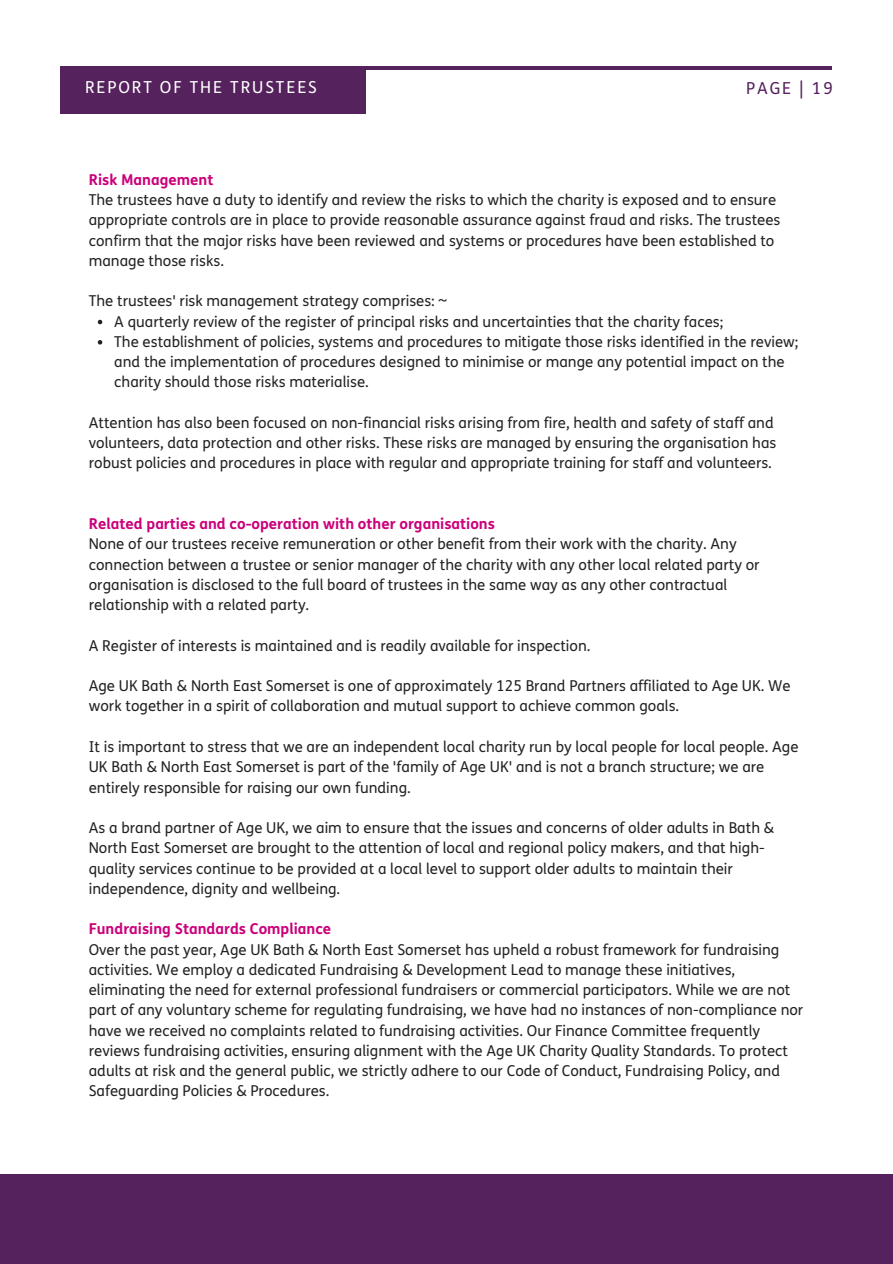
<style>
.page{position:relative;width:893px;height:1264px;background:#fff}
.page>*{position:absolute;margin:0;border:0;box-sizing:border-box;transform-origin:0 0}
.t1{font:16.5px "FS Me";letter-spacing:.12em;color:#fff}
.t2{font:16.5px "FS Me";letter-spacing:.12em;color:#55225d}
.t3{font:15px/20.2px "FS Me";color:#222}
.t4{font:700 15px "FS Me";color:#cb007a}
</style>
<div class="page">
<hr style="left:61px;top:66px;width:770px;height:4px;background:#55225d">
<div style="left:61px;top:66px;width:304px;height:47px;background:#55225d"></div>
<div style="left:0;top:1174px;width:892px;height:89px;background:#55225d"></div>
<svg style="left:98px;top:320px;width:4px;height:4px"></svg>
<svg style="left:98px;top:340px;width:4px;height:4px"></svg>
<p class="t1" style="left:85px;top:78px;width:233px">REPORT OF THE TRUSTEES</p>
<p class="t2" style="left:746px;top:79px;width:88px">PAGE | 19</p>
<p class="t4" style="left:89px;top:171px;width:126px">Risk Management</p>
<p class="t3" style="left:89px;top:190px;width:693px">The trustees have a duty to identify and review the risks to which the charity is exposed and to ensure appropriate controls are in place to provide reasonable assurance against fraud and risks. The trustees confirm that the major risks have been reviewed and systems or procedures have been established to manage those risks.</p>
<p class="t3" style="left:89px;top:291px;width:360px">The trustees' risk management strategy comprises: ~</p>
<p class="t3" style="left:114px;top:311px;width:610px">A quarterly review of the register of principal risks and uncertainties that the charity faces;</p>
<p class="t3" style="left:114px;top:332px;width:685px">The establishment of policies, systems and procedures to mitigate those risks identified in the review; and the implementation of procedures designed to minimise or mange any potential impact on the charity should those risks materialise.</p>
<p class="t3" style="left:89px;top:413px;width:689px">Attention has also been focused on non-financial risks arising from fire, health and safety of staff and volunteers, data protection and other risks. These risks are managed by ensuring the organisation has robust policies and procedures in place with regular and appropriate training for staff and volunteers.</p>
<p class="t4" style="left:89px;top:515px;width:407px">Related parties and co-operation with other organisations</p>
<p class="t3" style="left:89px;top:534px;width:672px">None of our trustees receive remuneration or other benefit from their work with the charity. Any connection between a trustee or senior manager of the charity with any other local related party or organisation is disclosed to the full board of trustees in the same way as any other contractual relationship with a related party.</p>
<p class="t3" style="left:89px;top:635px;width:503px">A Register of interests is maintained and is readily available for inspection.</p>
<p class="t3" style="left:89px;top:676px;width:703px">Age UK Bath &amp; North East Somerset is one of approximately 125 Brand Partners affiliated to Age UK. We work together in a spirit of collaboration and mutual support to achieve common goals.</p>
<p class="t3" style="left:89px;top:737px;width:711px">It is important to stress that we are an independent local charity run by local people for local people. Age<br>UK Bath &amp; North East Somerset is part of the 'family of Age UK' and is not a branch structure; we are entirely responsible for raising our own funding.</p>
<p class="t3" style="left:89px;top:818px;width:687px">As a brand partner of Age UK, we aim to ensure that the issues and concerns of older adults in Bath &amp; North East Somerset are brought to the attention of local and regional policy makers, and that high&shy;quality services continue to be provided at a local level to support older adults to maintain their independence, dignity and wellbeing.</p>
<p class="t4" style="left:89px;top:920px;width:244px">Fundraising Standards Compliance</p>
<p class="t3" style="left:89px;top:939px;width:716px">Over the past year, Age UK Bath &amp; North East Somerset has upheld a robust framework for fundraising activities. We employ a dedicated Fundraising &amp; Development Lead to manage these initiatives, eliminating the need for external professional fundraisers or commercial participators. While we are not part of any voluntary scheme for regulating fundraising, we have had no instances of non-compliance nor have we received no complaints related to fundraising activities. Our Finance Committee frequently reviews fundraising activities, ensuring alignment with the Age UK Charity Quality Standards. To protect adults at risk and the general public, we strictly adhere to our Code of Conduct, Fundraising Policy, and Safeguarding Policies &amp; Procedures.</p>
</div>
